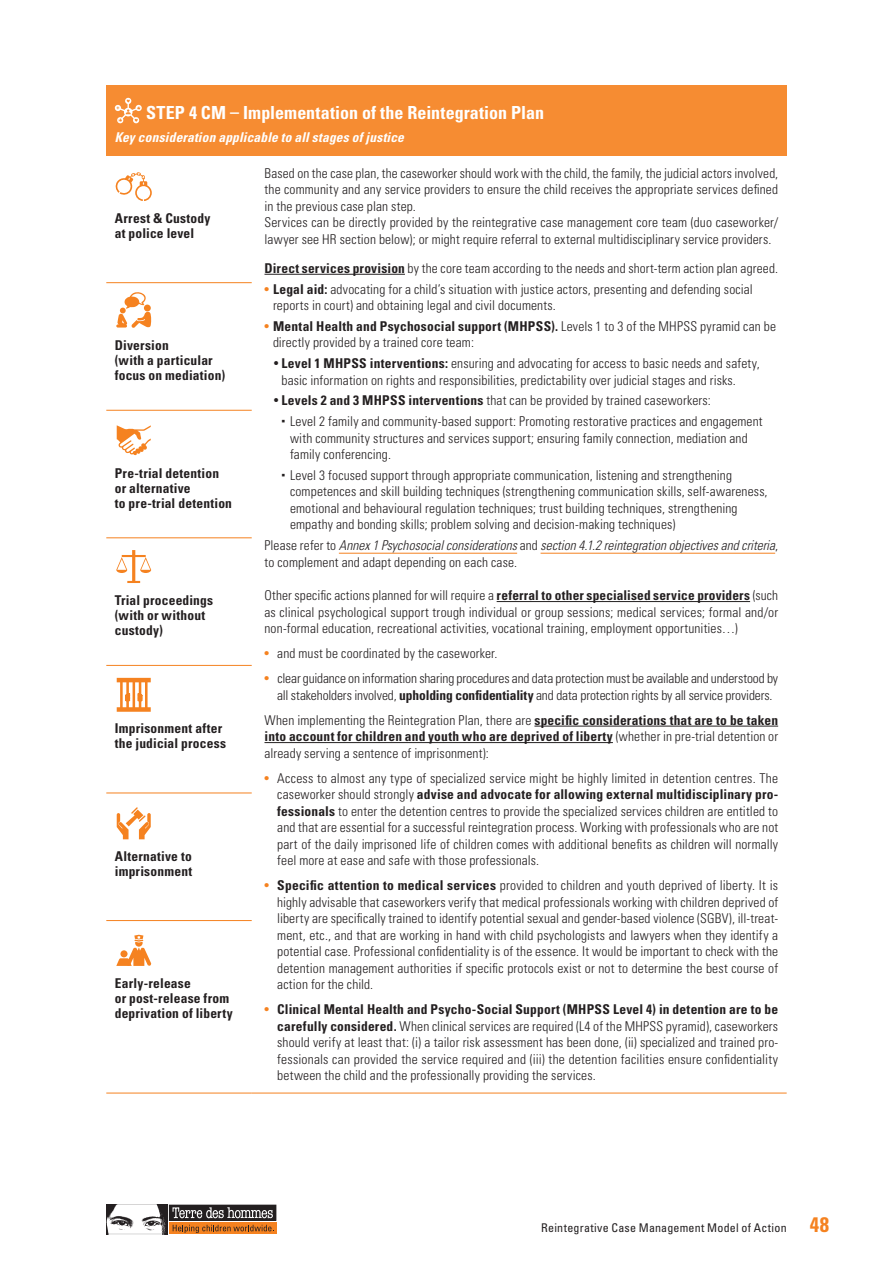
<style>
.page{position:relative;width:893px;height:1263px;background:#fff}
.page>*{position:absolute;margin:0;border:0;box-sizing:border-box;transform-origin:0 0}
.t1{font:700 condensed 18px "Univers LT Std";letter-spacing:.005em;color:#fff}
.t2{font:300 condensed 13.5px/16.5px "Univers LT Std";letter-spacing:.01em;color:#231f20}
.t3{font:700 condensed 13.5px/15px "Univers LT Std";letter-spacing:.015em;color:#231f20}
.t4{font:300 condensed 13.5px/16.5px "Univers LT Std";letter-spacing:-.01em;color:#231f20;text-align:center}
.t5{font:italic 300 condensed 13.5px/16.5px "Univers LT Std";color:#231f20}
.t6{font:italic 700 condensed 13.5px "Univers LT Std";letter-spacing:.01em;color:#fff}
.t7{font:condensed 12px "Univers LT Std";letter-spacing:.02em;color:#231f20}
.s1{font-weight:700}
.s2{font-weight:400;color:#f58220}
.s3{font-style:normal}
.s4{font-weight:700;font-size:21px;color:#f58220}
</style>
<div class="page">
<svg style="left:106px;top:1204px;width:170px;height:30px"></svg>
<div style="left:106px;top:85px;width:681px;height:70px;background:#f68c32"></div>
<hr style="left:106px;top:282px;width:146px;height:1px;background:#f58220">
<hr style="left:106px;top:410px;width:146px;height:1px;background:#f58220">
<hr style="left:106px;top:537px;width:146px;height:1px;background:#f58220">
<hr style="left:106px;top:665px;width:146px;height:1px;background:#f58220">
<hr style="left:106px;top:793px;width:146px;height:1px;background:#f58220">
<hr style="left:106px;top:920px;width:146px;height:1px;background:#f58220">
<hr style="left:106px;top:1093px;width:146px;height:1px;background:#f58220">
<hr style="left:252px;top:1093px;width:535px;height:1px;background:#f58220">
<svg style="left:115px;top:97px;width:27px;height:27px"></svg>
<hr style="left:264px;top:274px;width:141px;height:1px;background:#231f20">
<hr style="left:339px;top:553px;width:178px;height:1px;background:#f58220">
<hr style="left:541px;top:553px;width:234px;height:1px;background:#f58220">
<hr style="left:497px;top:601px;width:253px;height:1px;background:#231f20">
<hr style="left:534px;top:726px;width:244px;height:1px;background:#231f20">
<hr style="left:264px;top:742px;width:349px;height:1px;background:#231f20">
<svg style="left:115px;top:172px;width:37px;height:29px"></svg>
<svg style="left:116px;top:292px;width:36px;height:36px"></svg>
<svg style="left:117px;top:425px;width:34px;height:31px"></svg>
<svg style="left:116px;top:550px;width:35px;height:33px"></svg>
<div style="left:117px;top:707px;width:34px;height:5px;background:#f58220"></div>
<hr style="left:117px;top:678px;width:34px;height:4px;background:#f58220">
<hr style="left:120px;top:681px;width:3px;height:28px;background:#f58220">
<hr style="left:126px;top:681px;width:3px;height:28px;background:#f58220">
<hr style="left:133px;top:681px;width:2px;height:28px;background:#f58220">
<hr style="left:145px;top:681px;width:3px;height:28px;background:#f58220">
<hr style="left:139px;top:681px;width:2px;height:28px;background:#f58220">
<svg style="left:125px;top:691px;width:18px;height:11px"></svg>
<svg style="left:117px;top:807px;width:34px;height:32px"></svg>
<svg style="left:116px;top:935px;width:35px;height:31px"></svg>
<h1 class="t1" style="left:146px;top:101px;width:399px">STEP 4 CM – Implementation of the Reintegration Plan</h1>
<p class="t6" style="left:115px;top:129px;width:291px">Key consideration applicable to all stages of justice</p>
<p class="t3" style="left:115px;top:210px;width:97px">Arrest &amp; Custody at police level</p>
<p class="t3" style="left:115px;top:338px;width:112px">Diversion<br>(with a particular focus on mediation)</p>
<p class="t3" style="left:115px;top:465px;width:119px">Pre-trial detention or alternative<br>to pre-trial detention</p>
<p class="t3" style="left:115px;top:593px;width:100px">Trial proceedings (with or without custody)</p>
<p class="t3" style="left:115px;top:721px;width:113px">Imprisonment after the judicial process</p>
<p class="t3" style="left:115px;top:848px;width:79px">Alternative to imprisonment</p>
<p class="t3" style="left:115px;top:976px;width:120px">Early-release<br>or post-release from deprivation of liberty</p>
<p class="t2" style="left:264px;top:165px;width:515px">Based on the case plan, the caseworker should work with the child, the family, the judicial actors involved, the community and any service providers to ensure the child receives the appropriate services defined in the previous case plan step.<br>Services can be directly provided by the reintegrative case management core team (duo caseworker/ lawyer see HR section below); or might require referral to external multidisciplinary service providers.</p>
<p class="t2" style="left:264px;top:260px;width:515px"><span class="s1">Direct services provision</span> by the core team according to the needs and short-term action plan agreed.</p>
<p class="t2" style="left:273px;top:281px;width:481px;text-indent:-9px"><span class="s2">•</span> <span class="s1">Legal aid:</span> advocating for a child’s situation with justice actors, presenting and defending social reports in court) and obtaining legal and civil documents.</p>
<p class="t2" style="left:273px;top:318px;width:504px;text-indent:-9px"><span class="s2">•</span> <span class="s1">Mental Health and Psychosocial support (MHPSS).</span> Levels 1 to 3 of the MHPSS pyramid can be directly provided by a trained core team:</p>
<p class="t2" style="left:281px;top:355px;width:480px"><span class="s1">Level 1 MHPSS interventions:</span> ensuring and advocating for access to basic needs and safety, basic information on rights and responsibilities, predictability over judicial stages and risks.</p>
<p class="t2" style="left:290px;top:390px;width:474px;line-height:20.7px;text-indent:-9px"><span class="s1">Levels 2 and 3 MHPSS interventions</span> that can be provided by trained caseworkers:<br>Level 2 family and community-based support: Promoting restorative practices and engagement</p>
<p class="t2" style="left:290px;top:430px;width:459px">with community structures and services support; ensuring family connection, mediation and family conferencing.</p>
<p class="t2" style="left:290px;top:467px;width:479px">Level 3 focused support through appropriate communication, listening and strengthening competences and skill building techniques (strengthening communication skills, self-awareness, emotional and behavioural regulation techniques; trust building techniques, strengthening empathy and bonding skills; problem solving and decision-making techniques)</p>
<p class="t5" style="left:264px;top:537px;width:515px"><span class="s3">Please refer to</span> Annex 1 Psychosocial considerations <span class="s3">and</span> section 4.1.2 reintegration objectives and criteria<span class="s3">, to complement and adapt depending on each case.</span></p>
<p class="t2" style="left:264px;top:587px;width:515px;text-align:justify">Other specific actions planned for will require a <span class="s1">referral to other specialised service providers</span> (such as clinical psychological support trough individual or group sessions; medical services; formal and/or non-formal education, recreational activities, vocational training, employment opportunities…)</p>
<p class="t2" style="left:264px;top:645px;width:235px"><span class="s2">•</span> and must be coordinated by the caseworker.</p>
<p class="t4" style="left:264px;top:670px;width:515px"><span class="s2">•</span> clear guidance on information sharing procedures and data protection must be available and understood by all stakeholders involved, <span class="s1">upholding confidentiality</span> and data protection rights by all service providers.</p>
<p class="t2" style="left:264px;top:712px;width:515px;text-align:justify">When implementing the Reintegration Plan, there are <span class="s1">specific considerations that are to be taken into account for children and youth who are deprived of liberty</span> (whether in pre-trial detention or already serving a sentence of imprisonment):</p>
<p class="t2" style="left:277px;top:770px;width:502px;text-align:justify;text-indent:-13px"><span class="s2">•</span> Access to almost any type of specialized service might be highly limited in detention centres. The caseworker should strongly <span class="s1">advise and advocate for allowing external multidisciplinary pro&shy;fessionals</span> to enter the detention centres to provide the specialized services children are entitled to and that are essential for a successful reintegration process. Working with professionals who are not part of the daily imprisoned life of children comes with additional benefits as children will normally feel more at ease and safe with those professionals.</p>
<p class="t2" style="left:277px;top:877px;width:502px;text-align:justify;text-indent:-13px"><span class="s2">•</span> <span class="s1">Specific attention to medical services</span> provided to children and youth deprived of liberty. It is highly advisable that caseworkers verify that medical professionals working with children deprived of liberty are specifically trained to identify potential sexual and gender-based violence (SGBV), ill-treat&shy;ment, etc., and that are working in hand with child psychologists and lawyers when they identify a potential case. Professional confidentiality is of the essence. It would be important to check with the detention management authorities if specific protocols exist or not to determine the best course of action for the child.</p>
<p class="t2" style="left:277px;top:1001px;width:502px;text-align:justify;text-indent:-13px"><span class="s2">•</span> <span class="s1">Clinical Mental Health and Psycho-Social Support (MHPSS Level 4) in detention are to be carefully considered.</span> When clinical services are required (L4 of the MHPSS pyramid), caseworkers should verify at least that: (i) a tailor risk assessment has been done, (ii) specialized and trained pro&shy;fessionals can provided the service required and (iii) the detention facilities ensure confidentiality between the child and the professionally providing the services.</p>
<p class="t7" style="left:541px;top:1220px;width:289px">Reintegrative Case Management Model of Action <span class="s4">48</span></p>
</div>
